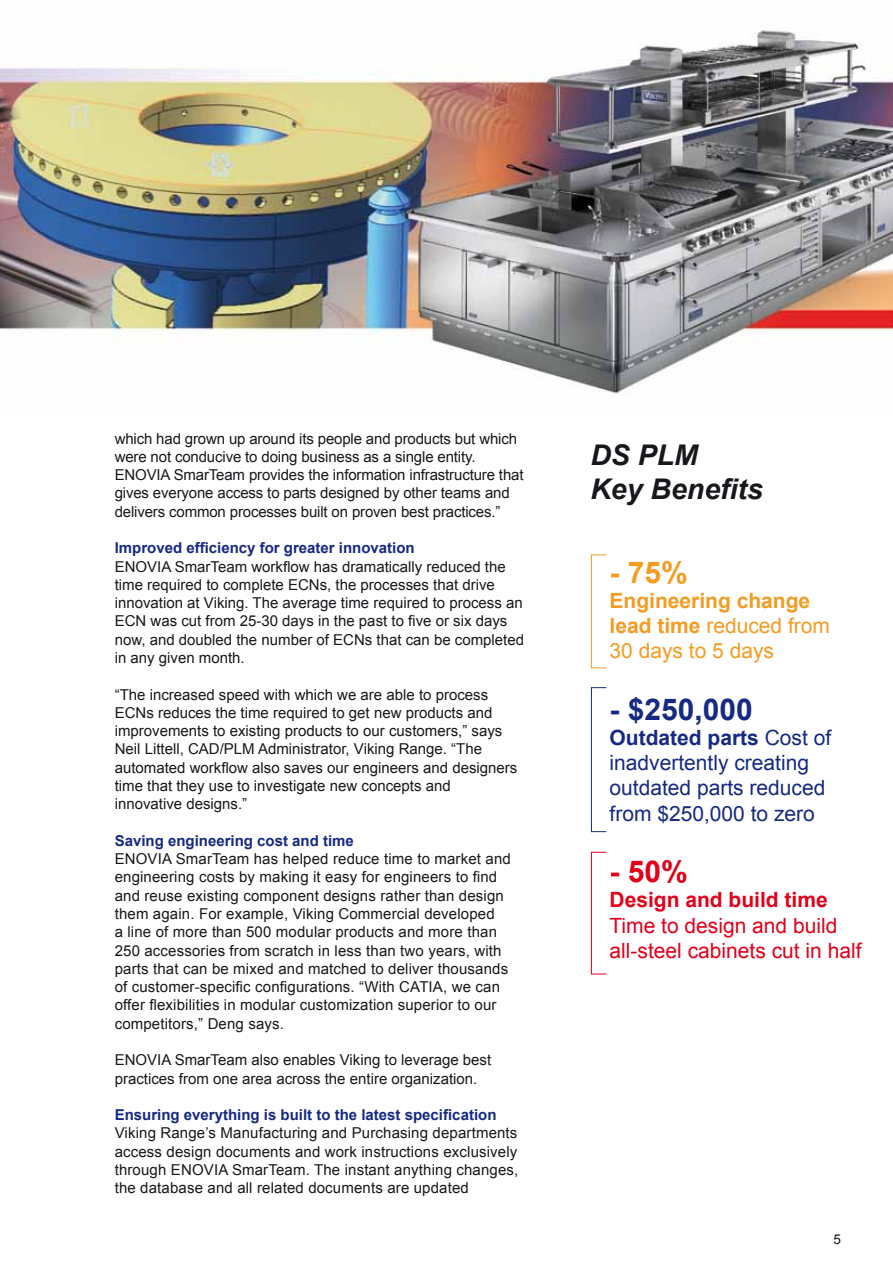
<style>
.page{position:relative;width:893px;height:1263px;background:#fff}
.page>*{position:absolute;margin:0;border:0;box-sizing:border-box;transform-origin:0 0}
.t1{font:700 30px "Arial";color:#162983}
.t2{font:700 30px "Arial";color:#f49b22}
.t3{font:700 30px "Arial";color:#e2001a}
.t4{font:italic 700 28.5px/34.2px "Arial";color:#1a171c}
.t5{font:21px/25.2px "Arial";color:#162983}
.t6{font:700 21px/25.2px "Arial";color:#f49b22}
.t7{font:21px/25.2px "Arial";color:#e2001a}
.t8{font:700 21px "Arial";color:#e2001a}
.t9{font:15px/18.3px "Arial";color:#1a171c}
.t10{font:700 15px "Arial";color:#162983}
.t11{font:13.5px "Arial";color:#1a171c}
.s1{font-weight:400}
.s2{font-weight:700}
</style>
<div class="page">
<img style="left:0;top:30px;width:893px;height:364px">
<div style="left:591px;top:554px;width:16px;height:114px;border:1px solid #f49b22"></div>
<div style="left:591px;top:687px;width:16px;height:145px;border:1px solid #162983"></div>
<div style="left:591px;top:852px;width:16px;height:122px;border:1px solid #e2001a"></div>
<p class="t9" style="left:115px;top:429px;width:410px">which had grown up around its people and products but which were not conducive to doing business as a single entity.<br>ENOVIA SmarTeam provides the information infrastructure that gives everyone access to parts designed by other teams and delivers common processes built on proven best practices.”</p>
<p class="t10" style="left:115px;top:538px;width:302px">Improved efficiency for greater innovation</p>
<p class="t9" style="left:115px;top:557px;width:411px">ENOVIA SmarTeam workflow has dramatically reduced the time required to complete ECNs, the processes that drive innovation at Viking. The average time required to process an ECN was cut from 25-30 days in the past to five or six days now, and doubled the number of ECNs that can be completed in any given month.</p>
<p class="t9" style="left:115px;top:685px;width:404px">“The increased speed with which we are able to process ECNs reduces the time required to get new products and improvements to existing products to our customers,” says Neil Littell, CAD/PLM Administrator, Viking Range. “The automated workflow also saves our engineers and designers time that they use to investigate new concepts and innovative designs.”</p>
<p class="t10" style="left:115px;top:831px;width:241px">Saving engineering cost and time</p>
<p class="t9" style="left:115px;top:850px;width:398px">ENOVIA SmarTeam has helped reduce time to market and engineering costs by making it easy for engineers to find and reuse existing component designs rather than design them again. For example, Viking Commercial developed<br>a line of more than 500 modular products and more than 250 accessories from scratch in less than two years, with parts that can be mixed and matched to deliver thousands of customer-specific configurations. “With CATIA, we can offer flexibilities in modular customization superior to our competitors,” Deng says.</p>
<p class="t9" style="left:115px;top:1051px;width:378px">ENOVIA SmarTeam also enables Viking to leverage best practices from one area across the entire organization.</p>
<p class="t10" style="left:115px;top:1105px;width:383px">Ensuring everything is built to the latest specification</p>
<p class="t9" style="left:115px;top:1124px;width:405px;text-align:justify">Viking Range’s Manufacturing and Purchasing departments access design documents and work instructions exclusively through ENOVIA SmarTeam. The instant anything changes, the database and all related documents are updated</p>
<h2 class="t4" style="left:590px;top:439px;width:174px">DS PLM<br>Key Benefits</h2>
<h1 class="t2" style="left:609px;top:552px;width:80px">- 75%</h1>
<h3 class="t6" style="left:609px;top:589px;width:222px">Engineering change lead time <span class="s1">reduced from<br>30 days to 5 days</span></h3>
<h1 class="t1" style="left:609px;top:689px;width:145px">- $250,000</h1>
<h3 class="t5" style="left:609px;top:725px;width:223px"><span class="s2">Outdated parts</span> Cost of inadvertently creating outdated parts reduced from $250,000 to zero</h3>
<h1 class="t3" style="left:609px;top:852px;width:80px">- 50%</h1>
<h3 class="t8" style="left:609px;top:886px;width:220px">Design and build time</h3>
<h3 class="t7" style="left:609px;top:913px;width:254px">Time to design and build all-steel cabinets cut in half</h3>
<p class="t11" style="left:833px;top:1230px;width:9px">5</p>
</div>
